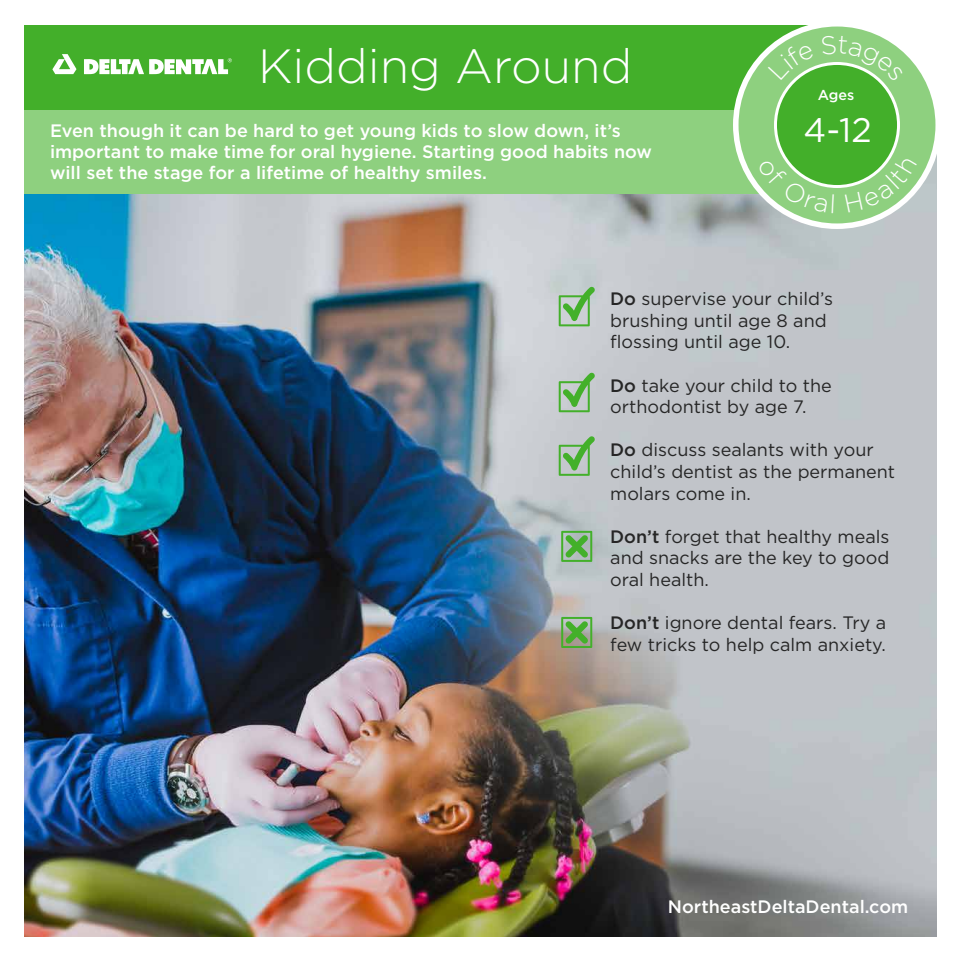
<style>
.page{position:relative;width:961px;height:961px;background:#fff}
.page>*{position:absolute;margin:0;border:0;box-sizing:border-box;transform-origin:0 0}
.t1{font:300 48px "Gotham";color:#fff}
.t2{font:34px "Gotham";color:#fff}
.t3{font:18px/21.6px "Gotham";color:#262626}
.t4{font:500 18px/21px "Gotham";color:#fff}
.t5{font:500 14.4px "Gotham";color:#fff}
.s1{font-weight:500}
</style>
<div class="page">
<img style="left:24px;top:155px;width:913px;height:782px">
<div style="left:24px;top:25px;width:830px;height:169px;background:#43af2a"></div>
<div style="left:24px;top:110px;width:830px;height:84px;background:#8ed07f"></div>
<svg style="left:559px;top:287px;width:36px;height:39px"></svg>
<svg style="left:559px;top:372px;width:36px;height:40px"></svg>
<svg style="left:559px;top:436px;width:36px;height:40px"></svg>
<svg style="left:561px;top:617px;width:31px;height:31px"></svg>
<svg style="left:561px;top:531px;width:31px;height:31px"></svg>
<svg style="left:52px;top:54px;width:25px;height:20px"></svg>
<svg style="left:84px;top:58px;width:148px;height:16px"></svg>
<svg style="left:733px;top:21px;width:208px;height:208px"></svg>
<div style="left:739px;top:27px;width:196px;height:196px;background:#8ed07f;border-radius:50%"></div>
<svg style="left:774px;top:62px;width:126px;height:126px"></svg>
<div style="left:777px;top:65px;width:120px;height:120px;background:#43af2a;border-radius:50%"></div>
<svg style="left:768px;top:44px;width:46px;height:36px"></svg>
<svg style="left:821px;top:35px;width:83px;height:46px"></svg>
<svg style="left:757px;top:159px;width:77px;height:54px"></svg>
<svg style="left:845px;top:155px;width:72px;height:58px"></svg>
<h1 class="t1" style="left:258px;top:40px;width:376px">Kidding Around</h1>
<p class="t4" style="left:50px;top:120px;width:604px">Even though it can be hard to get young kids to slow down, it’s important to make time for oral hygiene. Starting good habits now will set the stage for a lifetime of healthy smiles.</p>
<h2 class="t2" style="left:804px;top:111px;width:70px">4-12</h2>
<p class="t5" style="left:818px;top:87px;width:38px">Ages</p>
<p class="t3" style="left:610px;top:288px;width:224px"><span class="s1">Do</span> supervise your child’s brushing until age 8 and flossing until age 10.</p>
<p class="t3" style="left:610px;top:374px;width:223px"><span class="s1">Do</span> take your child to the orthodontist by age 7.</p>
<p class="t3" style="left:610px;top:439px;width:286px"><span class="s1">Do</span> discuss sealants with your child’s dentist as the permanent molars come in.</p>
<p class="t3" style="left:610px;top:525px;width:281px;text-align:justify"><span class="s1">Don’t</span> forget that healthy meals and snacks are the key to good oral health.</p>
<p class="t3" style="left:610px;top:612px;width:277px"><span class="s1">Don’t</span> ignore dental fears. Try a few tricks to help calm anxiety.</p>
<p class="t4" style="left:668px;top:896px;width:242px">NortheastDeltaDental.com</p>
</div>
